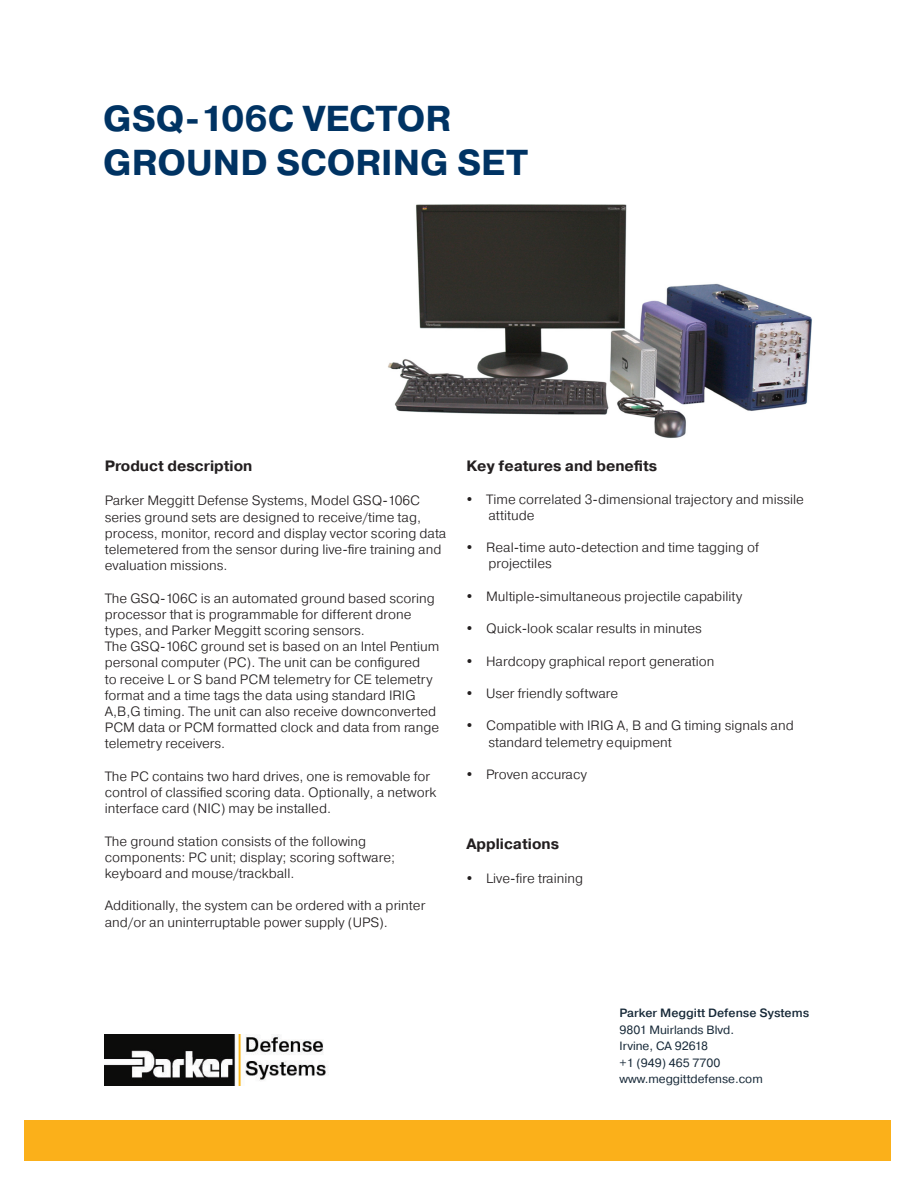
<style>
.page{position:relative;width:918px;height:1188px;background:#fff}
.page>*{position:absolute;margin:0;border:0;box-sizing:border-box;transform-origin:0 0}
.t1{font:700 36px "Pragmatica";color:#003363}
.t2{font:700 15px "Pragmatica";color:#231f20}
.t3{font:300 13.5px/16.2px "Pragmatica";color:#231f20}
.t4{font:12px "Pragmatica";color:#172938}
.t5{font:500 12px "Pragmatica";color:#172938}
</style>
<div class="page">
<img style="left:105px;top:1034px;width:224px;height:52px">
<div style="left:25px;top:1120px;width:866px;height:41px;background:#fbb01a"></div>
<img style="left:388px;top:204px;width:424px;height:234px">
<p class="t1" style="left:103px;top:96px;width:349px">GSQ-106C VECTOR</p>
<p class="t1" style="left:103px;top:139px;width:427px">GROUND SCORING SET</p>
<p class="t2" style="left:105px;top:456px;width:149px">Product description</p>
<p class="t3" style="left:105px;top:492px;width:343px">Parker Meggitt Defense Systems, Model GSQ-106C series ground sets are designed to receive/time tag, process, monitor, record and display vector scoring data telemetered from the sensor during live-fire training and evaluation missions.</p>
<p class="t3" style="left:105px;top:590px;width:332px">The GSQ-106C is an automated ground based scoring processor that is programmable for different drone types, and Parker Meggitt scoring sensors.</p>
<p class="t3" style="left:105px;top:638px;width:336px">The GSQ-106C ground set is based on an Intel Pentium personal computer (PC). The unit can be configured<br>to receive L or S band PCM telemetry for CE telemetry format and a time tags the data using standard IRIG A,B,G timing. The unit can also receive downconverted PCM data or PCM formatted clock and data from range telemetry receivers.</p>
<p class="t3" style="left:105px;top:768px;width:333px">The PC contains two hard drives, one is removable for control of classified scoring data. Optionally, a network interface card (NIC) may be installed.</p>
<p class="t3" style="left:105px;top:833px;width:292px">The ground station consists of the following components: PC unit; display; scoring software; keyboard and mouse/trackball.</p>
<p class="t3" style="left:105px;top:897px;width:322px">Additionally, the system can be ordered with a printer and/or an uninterruptable power supply (UPS).</p>
<p class="t2" style="left:466px;top:456px;width:192px">Key features and benefits</p>
<p class="t3" style="left:466px;top:491px;width:339px">• Time correlated 3-dimensional trajectory and missile</p>
<p class="t3" style="left:488px;top:507px;width:48px">attitude</p>
<p class="t3" style="left:466px;top:539px;width:294px">• Real-time auto-detection and time tagging of</p>
<p class="t3" style="left:488px;top:555px;width:65px">projectiles</p>
<p class="t3" style="left:466px;top:588px;width:277px">• Multiple-simultaneous projectile capability</p>
<p class="t3" style="left:466px;top:620px;width:237px">• Quick-look scalar results in minutes</p>
<p class="t3" style="left:466px;top:653px;width:250px">• Hardcopy graphical report generation</p>
<p class="t3" style="left:466px;top:685px;width:153px">• User friendly software</p>
<p class="t3" style="left:466px;top:717px;width:329px">• Compatible with IRIG A, B and G timing signals and</p>
<p class="t3" style="left:488px;top:734px;width:185px">standard telemetry equipment</p>
<p class="t3" style="left:466px;top:766px;width:122px">• Proven accuracy</p>
<p class="t2" style="left:466px;top:834px;width:94px">Applications</p>
<p class="t3" style="left:466px;top:870px;width:118px">• Live-fire training</p>
<p class="t5" style="left:620px;top:1006px;width:191px">Parker Meggitt Defense Systems</p>
<p class="t4" style="left:620px;top:1022px;width:116px">9801 Muirlands Blvd.</p>
<p class="t4" style="left:620px;top:1039px;width:90px">Irvine, CA 92618</p>
<p class="t4" style="left:620px;top:1055px;width:102px">+1 (949) 465 7700</p>
<p class="t4" style="left:620px;top:1072px;width:145px">www.meggittdefense.com</p>
</div>
